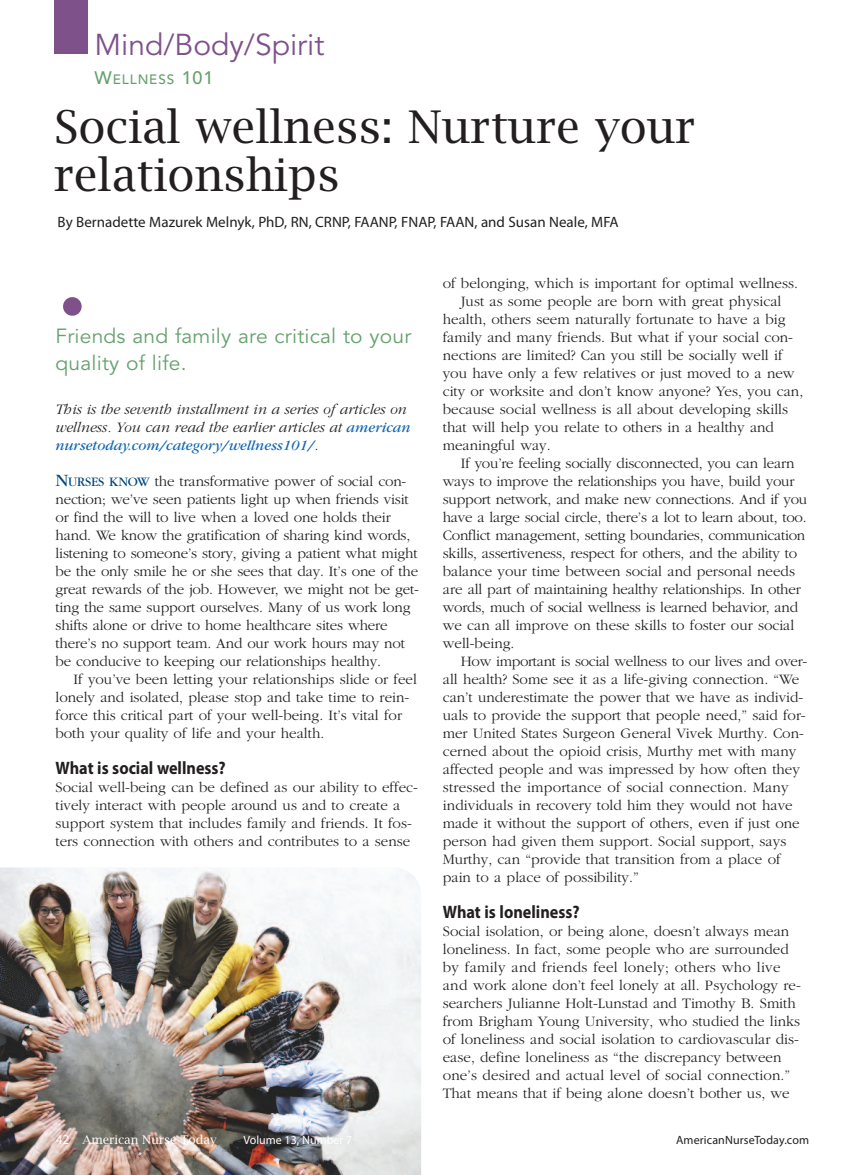
<style>
.page{position:relative;width:864px;height:1175px;background:#fff}
.page>*{position:absolute;margin:0;border:0;box-sizing:border-box;transform-origin:0 0}
.t1{font:45px/48px "Lucida Bright";color:#231f20}
.t2{font:30px "Avenir";color:#7e518b}
.t3{font:20.4px/27px "Avenir";letter-spacing:.01em;color:#65a16d}
.t4{font:700 18px "Myriad Pro";color:#231f20;scale:.9 1}
.t5{font:300 15px/18px "Garamond";color:#231f20}
.t6{font:italic 300 15px/18px "Garamond";color:#231f20}
.t7{font:15px "Myriad Pro";color:#231f20}
.t8{font:300 15px "Garamond";letter-spacing:-.02em;color:#231f20}
.t9{font:500 13.5px "Avenir";letter-spacing:.065em;color:#65a16d}
.t10{font:12px "Myriad Pro";letter-spacing:.01em;color:#231f20}
.t11{font:12px "Lucida Bright";color:#fff}
.t12{font:12px "Myriad Pro";color:#fff}
.s1{font-size:18px}
.s2{font-weight:400;color:#1267b3}
.s3{font-weight:400;font-size:18px;color:#00467e}
.s4{font-weight:400;font-size:13.5px;color:#00467e}
.s5{font-family:"Lucida Grande"}
</style>
<div class="page">
<div style="left:54px;top:0;width:34px;height:54px;background:#7e518b"></div>
<img style="left:0;top:867px;width:421px;height:307px">
<h2 class="t2" style="left:94px;top:27px;width:231px">Mind/Body/Spirit</h2>
<p class="t9" style="left:94px;top:68px;width:121px"><span class="s1">W</span>ELLNESS <span class="s1">101</span></p>
<h1 class="t1" style="left:54px;top:103px;width:643px">Social wellness: Nurture your relationships</h1>
<p class="t7" style="left:57px;top:216px;width:563px">By Bernadette Mazurek Melnyk, PhD, RN, CRNP, FAANP, FNAP, FAAN, and Susan Neale, MFA</p>
<h3 class="t3" style="left:55px;top:323px;width:357px"><sup>•</sup>Friends and family are critical to your quality of life.</h3>
<p class="t6" style="left:56px;top:400px;width:357px">This is the seventh installment in a series of articles on wellness. You can read the earlier articles at <span class="s2">american nursetoday.com/category/wellness101/</span>.</p>
<p class="t5" style="left:56px;top:472px;width:365px"><span class="s3">N</span><span class="s4">URSES KNOW</span> the transformative power of social con&shy;nection; we’ve seen patients light up when friends visit or find the will to live when a loved one holds their hand. We know the gratification of sharing kind words, listening to someone’s story, giving a patient what might be the only smile he or she sees that day. It’s one of the great rewards of the job. However, we might not be get&shy;ting the same support ourselves. Many of us work long shifts alone or drive to home healthcare sites where there’s no support team. And our work hours may not be conducive to keeping our relationships healthy.</p>
<p class="t5" style="left:56px;top:670px;width:363px;text-indent:18px">If you’ve been letting your relationships slide or feel lonely and isolated, please stop and take time to rein&shy;force this critical part of your well-being. It’s vital for both your quality of life and your health.</p>
<p class="t4" style="left:56px;top:761px;width:191px">What is social wellness?</p>
<p class="t5" style="left:56px;top:778px;width:364px">Social well-being can be defined as our ability to effec&shy;tively interact with people around us and to create a support system that includes family and friends. It fos&shy;ters connection with others and contributes to a sense</p>
<p class="t5" style="left:443px;top:274px;width:357px">of belonging, which is important for optimal wellness.</p>
<p class="t5" style="left:461px;top:292px;width:322px">Just as some people are born with great physical</p>
<p class="t5" style="left:443px;top:310px;width:344px">health, others seem naturally fortunate to have a big</p>
<p class="t5" style="left:443px;top:328px;width:352px">family and many friends. But what if your social con-</p>
<p class="t5" style="left:443px;top:346px;width:341px">nections are limited? Can you still be socially well if</p>
<p class="t5" style="left:443px;top:364px;width:353px">you have only a few relatives or just moved to a new</p>
<p class="t5" style="left:443px;top:382px;width:362px">city or worksite and don’t know anyone? Yes, you can,</p>
<p class="t5" style="left:443px;top:400px;width:347px">because social wellness is all about developing skills</p>
<p class="t5" style="left:443px;top:418px;width:333px">that will help you relate to others in a healthy and</p>
<p class="t5" style="left:443px;top:436px;width:109px">meaningful way.</p>
<p class="t5" style="left:461px;top:454px;width:335px">If you’re feeling socially disconnected, you can learn</p>
<p class="t5" style="left:443px;top:472px;width:353px">ways to improve the relationships you have, build your</p>
<p class="t5" style="left:443px;top:490px;width:366px">support network, and make new connections. And if you</p>
<p class="t5" style="left:443px;top:508px;width:365px">have a large social circle, there’s a lot to learn about, too.</p>
<p class="t5" style="left:443px;top:526px;width:364px">Conflict management, setting boundaries, communication</p>
<p class="t5" style="left:443px;top:544px;width:356px">skills, assertiveness, respect for others, and the ability to</p>
<p class="t5" style="left:443px;top:562px;width:354px">balance your time between social and personal needs</p>
<p class="t5" style="left:443px;top:580px;width:360px">are all part of maintaining healthy relationships. In other</p>
<p class="t5" style="left:443px;top:598px;width:357px">words, much of social wellness is learned behavior, and</p>
<p class="t5" style="left:443px;top:616px;width:353px">we can all improve on these skills to foster our social</p>
<p class="t5" style="left:443px;top:634px;width:73px">well-being.</p>
<p class="t8" style="left:461px;top:652px;width:348px">How important is social wellness to our lives and over-</p>
<p class="t5" style="left:443px;top:670px;width:358px">all health? Some see it as a life-giving connection. “We</p>
<p class="t5" style="left:443px;top:688px;width:362px">can’t underestimate the power that we have as individ-</p>
<p class="t5" style="left:443px;top:706px;width:364px">uals to provide the support that people need,” said for-</p>
<p class="t5" style="left:443px;top:724px;width:363px">mer United States Surgeon General Vivek Murthy. Con-</p>
<p class="t5" style="left:443px;top:742px;width:355px">cerned about the opioid crisis, Murthy met with many</p>
<p class="t5" style="left:443px;top:760px;width:359px">affected people and was impressed by how often they</p>
<p class="t5" style="left:443px;top:778px;width:347px">stressed the importance of social connection. Many</p>
<p class="t5" style="left:443px;top:796px;width:351px">individuals in recovery told him they would not have</p>
<p class="t5" style="left:443px;top:814px;width:359px">made it without the support of others, even if just one</p>
<p class="t5" style="left:443px;top:832px;width:345px">person had given them support. Social support, says</p>
<p class="t5" style="left:443px;top:850px;width:339px">Murthy, can “provide that transition from a place of</p>
<p class="t5" style="left:443px;top:868px;width:197px">pain to a place of possibility.”</p>
<p class="t4" style="left:443px;top:905px;width:154px">What is loneliness?</p>
<p class="t5" style="left:443px;top:922px;width:360px">Social isolation, or being alone, doesn’t always mean loneliness. In fact, some people who are surrounded by family and friends feel lonely; others who live and work alone don’t feel lonely at all. Psychology re&shy;searchers Julianne Holt-Lunstad and Timothy B. Smith from Brigham Young University, who studied the links of loneliness and social isolation to cardiovascular dis&shy;ease, define loneliness as “the discrepancy between one’s desired and actual level of social connection.” That means that if being alone doesn’t bother us, we</p>
<p class="t11" style="left:56px;top:1132px;width:163px"><span class="s5">42</span> American Nurse Today</p>
<p class="t12" style="left:243px;top:1135px;width:110px">Volume 13, Number 7</p>
<p class="t10" style="left:676px;top:1135px;width:135px">AmericanNurseToday.com</p>
</div>
